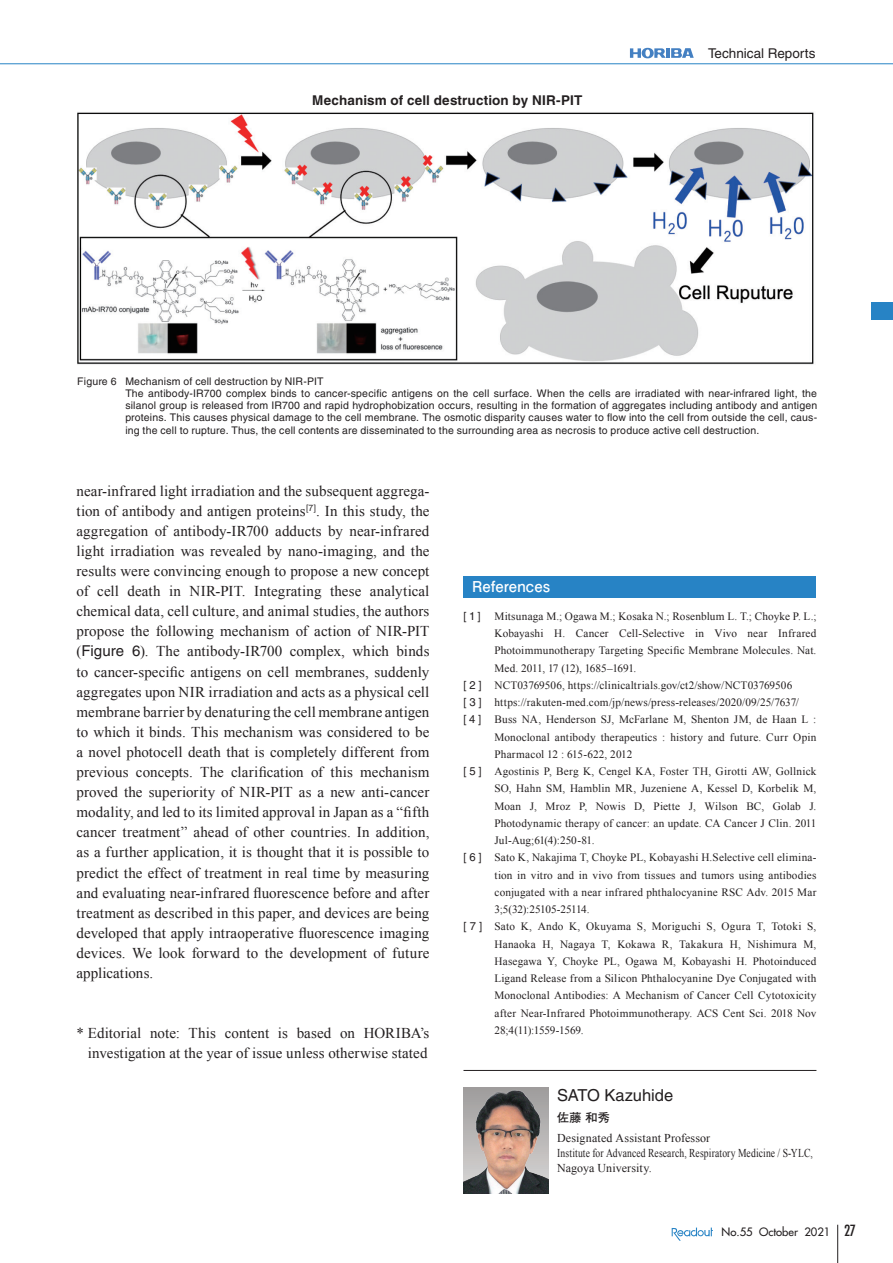
<style>
.page{position:relative;width:893px;height:1263px;background:#fff}
.page>*{position:absolute;margin:0;border:0;box-sizing:border-box;transform-origin:0 0}
.t1{font:16.5px "Helvetica LT Std";color:#231f20}
.t2{font:15px/20.1px "Times New Roman";letter-spacing:.005em;color:#231f20;text-align:justify}
.t3{font:700 15px "Futo Go B101 Pro";letter-spacing:.01em;color:#fff}
.t4{font:700 13.5px "Helvetica LT Std";letter-spacing:.01em;color:#231f20}
.t5{font:13.5px "Helvetica LT Std";color:#231f20}
.t6{font:12px/15px "Times New Roman";letter-spacing:.01em;color:#231f20}
.t7{font:700 12px "Futo Go B101 Pro";color:#231f20}
.t8{font:11.25px "Times New Roman";letter-spacing:.015em;color:#231f20}
.t9{font:11.25px "Times New Roman";letter-spacing:-.015em;color:#231f20}
.t10{font:11.25px "Times New Roman";letter-spacing:-.04em;color:#231f20}
.t11{font:11.25px "Times New Roman";letter-spacing:-.025em;color:#231f20}
.t12{font:500 11.25px "Futura Std";color:#231f20}
.t13{font:10.5px/12.3px "Helvetica LT Std";letter-spacing:.015em;color:#231f20}
.s1{font-family:"Helvetica LT Std"}
.s2{font-weight:400;font-stretch:condensed;font-size:15px}
</style>
<div class="page">
<hr style="left:0;top:63px;width:893px;height:1px;background:#2783c5">
<svg style="left:630px;top:48px;width:64px;height:10px"></svg>
<hr style="left:837px;top:1225px;width:1px;height:38px;background:#231f20">
<svg style="left:672px;top:1227px;width:41px;height:14px"></svg>
<div style="left:463px;top:576px;width:353px;height:21px;background:#2783c5"></div>
<hr style="left:463px;top:1070px;width:353px;height:1px;background:#231f20">
<img style="left:463px;top:1087px;width:86px;height:107px">
<img style="left:77px;top:112px;width:737px;height:253px">
<div style="left:872px;top:303px;width:21px;height:17px;background:#2783c5"></div>
<p class="t4" style="left:312px;top:92px;width:272px">Mechanism of cell destruction by NIR-PIT</p>
<p class="t5" style="left:708px;top:45px;width:109px">Technical Reports</p>
<p class="t13" style="left:125px;top:375px;width:693px;text-indent:-48px">Figure 6 Mechanism of cell destruction by NIR-PIT<br>The antibody-IR700 complex binds to cancer-specific antigens on the cell surface. When the cells are irradiated with near-infrared light, the silanol group is released from IR700 and rapid hydrophobization occurs, resulting in the formation of aggregates including antibody and antigen proteins. This causes physical damage to the cell membrane. The osmotic disparity causes water to flow into the cell from outside the cell, caus&shy;ing the cell to rupture. Thus, the cell contents are disseminated to the surrounding area as necrosis to produce active cell destruction.</p>
<p class="t2" style="left:77px;top:480px;width:354px">near-infrared light irradiation and the subsequent aggrega&shy;tion of antibody and antigen proteins<sup>[7]</sup>. In this study, the aggregation of antibody-IR700 adducts by near-infrared light irradiation was revealed by nano-imaging, and the results were convincing enough to propose a new concept of cell death in NIR-PIT. Integrating these analytical chemical data, cell culture, and animal studies, the authors propose the following mechanism of action of NIR-PIT (<span class="s1">Figure 6</span>). The antibody-IR700 complex, which binds to cancer-specific antigens on cell membranes, suddenly aggregates upon NIR irradiation and acts as a physical cell membrane barrier by denaturing the cell membrane antigen to which it binds. This mechanism was considered to be a novel photocell death that is completely different from previous concepts. The clarification of this mechanism proved the superiority of NIR-PIT as a new anti-cancer modality, and led to its limited approval in Japan as a “fifth cancer treatment” ahead of other countries. In addition, as a further application, it is thought that it is possible to predict the effect of treatment in real time by measuring and evaluating near-infrared fluorescence before and after treatment as described in this paper, and devices are being developed that apply intraoperative fluorescence imaging devices. We look forward to the development of future applications.</p>
<p class="t2" style="left:77px;top:1023px;width:354px;text-align:right">* Editorial note: This content is based on HORIBA’s investigation at the year of issue unless otherwise stated</p>
<p class="t3" style="left:472px;top:575px;width:80px">References</p>
<p class="t8" style="left:463px;top:608px;width:354px"><span class="s1">[ 1 ]</span> Mitsunaga M.; Ogawa M.; Kosaka N.; Rosenblum L. T.; Choyke P. L.;</p>
<p class="t8" style="left:495px;top:626px;width:323px">Kobayashi H. Cancer Cell-Selective in Vivo near Infrared</p>
<p class="t8" style="left:495px;top:643px;width:323px">Photoimmunotherapy Targeting Specific Membrane Molecules. Nat.</p>
<p class="t9" style="left:495px;top:660px;width:143px">Med. 2011, 17 (12), 1685–1691.</p>
<p class="t8" style="left:463px;top:677px;width:330px"><span class="s1">[ 2 ]</span> NCT03769506, https://clinicaltrials.gov/ct2/show/NCT03769506</p>
<p class="t8" style="left:463px;top:695px;width:337px"><span class="s1">[ 3 ]</span> https://rakuten-med.com/jp/news/press-releases/2020/09/25/7637/</p>
<p class="t8" style="left:463px;top:712px;width:354px"><span class="s1">[ 4 ]</span> Buss NA, Henderson SJ, McFarlane M, Shenton JM, de Haan L :</p>
<p class="t8" style="left:495px;top:729px;width:323px">Monoclonal antibody therapeutics : history and future. Curr Opin</p>
<p class="t8" style="left:495px;top:746px;width:139px">Pharmacol 12 : 615-622, 2012</p>
<p class="t8" style="left:463px;top:764px;width:354px"><span class="s1">[ 5 ]</span> Agostinis P, Berg K, Cengel KA, Foster TH, Girotti AW, Gollnick</p>
<p class="t8" style="left:495px;top:781px;width:323px">SO, Hahn SM, Hamblin MR, Juzeniene A, Kessel D, Korbelik M,</p>
<p class="t8" style="left:495px;top:798px;width:323px">Moan J, Mroz P, Nowis D, Piette J, Wilson BC, Golab J.</p>
<p class="t8" style="left:495px;top:815px;width:323px">Photodynamic therapy of cancer: an update. CA Cancer J Clin. 2011</p>
<p class="t8" style="left:495px;top:833px;width:102px">Jul-Aug;61(4):250-81.</p>
<p class="t8" style="left:463px;top:850px;width:354px"><span class="s1">[ 6 ]</span> Sato K, Nakajima T, Choyke PL, Kobayashi H.Selective cell elimina-</p>
<p class="t8" style="left:495px;top:867px;width:323px">tion in vitro and in vivo from tissues and tumors using antibodies</p>
<p class="t8" style="left:495px;top:884px;width:323px">conjugated with a near infrared phthalocyanine RSC Adv. 2015 Mar</p>
<p class="t10" style="left:495px;top:902px;width:97px">3;5(32):25105-25114.</p>
<p class="t8" style="left:463px;top:919px;width:354px"><span class="s1">[ 7 ]</span> Sato K, Ando K, Okuyama S, Moriguchi S, Ogura T, Totoki S,</p>
<p class="t8" style="left:495px;top:936px;width:323px">Hanaoka H, Nagaya T, Kokawa R, Takakura H, Nishimura M,</p>
<p class="t8" style="left:495px;top:953px;width:323px">Hasegawa Y, Choyke PL, Ogawa M, Kobayashi H. Photoinduced</p>
<p class="t8" style="left:495px;top:971px;width:323px">Ligand Release from a Silicon Phthalocyanine Dye Conjugated with</p>
<p class="t8" style="left:495px;top:988px;width:323px">Monoclonal Antibodies: A Mechanism of Cancer Cell Cytotoxicity</p>
<p class="t8" style="left:495px;top:1005px;width:323px">after Near-Infrared Photoimmunotherapy. ACS Cent Sci. 2018 Nov</p>
<p class="t11" style="left:495px;top:1022px;width:91px">28;4(11):1559-1569.</p>
<p class="t1" style="left:557px;top:1086px;width:118px">SATO Kazuhide</p>
<p class="t7" style="left:557px;top:1108px;width:54px">佐藤 和秀</p>
<p class="t6" style="left:557px;top:1131px;width:257px">Designated Assistant Professor<br>Institute for Advanced Research, Respiratory Medicine / S-YLC,<br>Nagoya University.</p>
<p class="t12" style="left:721px;top:1225px;width:136px">No.55 October 2021 <span class="s2">27</span></p>
</div>
